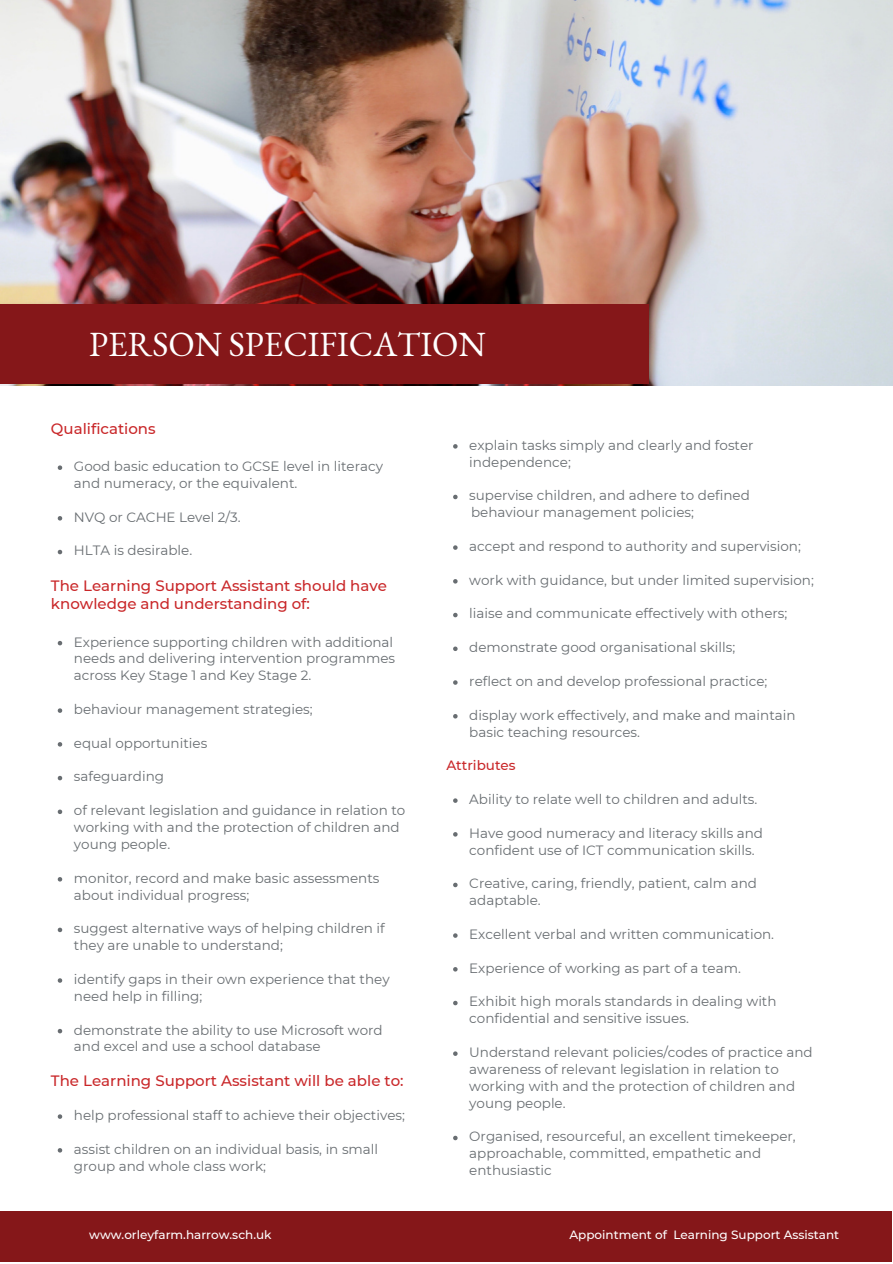
<style>
.page{position:relative;width:893px;height:1264px;background:#fff}
.page>*{position:absolute;margin:0;border:0;box-sizing:border-box;transform-origin:0 0}
.t1{font:34.5px "EB Garamond";color:#fff}
.t2{font:500 15px/18px "Montserrat";color:#c92729}
.t3{font:13.5px/16.8px "Montserrat";color:#686d71}
.t4{font:500 13.5px "Montserrat";color:#c92729}
.t5{font:500 12px "Montserrat";color:#fff}
</style>
<div class="page">
<div style="left:0;top:1211px;width:891px;height:50px;background:#851719"></div>
<img style="left:0;top:0;width:892px;height:386px">
<svg style="left:58px;top:465px;width:4px;height:5px"></svg>
<svg style="left:58px;top:516px;width:4px;height:4px"></svg>
<svg style="left:58px;top:550px;width:4px;height:4px"></svg>
<svg style="left:58px;top:641px;width:4px;height:4px"></svg>
<svg style="left:58px;top:708px;width:4px;height:5px"></svg>
<svg style="left:58px;top:742px;width:4px;height:4px"></svg>
<svg style="left:58px;top:775px;width:4px;height:5px"></svg>
<svg style="left:58px;top:809px;width:4px;height:5px"></svg>
<svg style="left:58px;top:877px;width:4px;height:4px"></svg>
<svg style="left:58px;top:927px;width:4px;height:5px"></svg>
<svg style="left:58px;top:978px;width:4px;height:4px"></svg>
<svg style="left:58px;top:1029px;width:4px;height:4px"></svg>
<svg style="left:58px;top:1114px;width:4px;height:4px"></svg>
<svg style="left:58px;top:1148px;width:4px;height:4px"></svg>
<svg style="left:453px;top:444px;width:4px;height:4px"></svg>
<svg style="left:453px;top:494px;width:4px;height:5px"></svg>
<svg style="left:453px;top:545px;width:4px;height:5px"></svg>
<svg style="left:453px;top:579px;width:4px;height:4px"></svg>
<svg style="left:453px;top:613px;width:4px;height:4px"></svg>
<svg style="left:453px;top:646px;width:4px;height:5px"></svg>
<svg style="left:453px;top:680px;width:4px;height:4px"></svg>
<svg style="left:453px;top:714px;width:4px;height:4px"></svg>
<svg style="left:453px;top:798px;width:4px;height:4px"></svg>
<svg style="left:453px;top:832px;width:4px;height:4px"></svg>
<svg style="left:453px;top:882px;width:4px;height:5px"></svg>
<svg style="left:453px;top:933px;width:4px;height:4px"></svg>
<svg style="left:453px;top:967px;width:4px;height:4px"></svg>
<svg style="left:453px;top:1000px;width:4px;height:5px"></svg>
<svg style="left:453px;top:1051px;width:4px;height:4px"></svg>
<svg style="left:453px;top:1135px;width:4px;height:5px"></svg>
<div style="left:0;top:305px;width:648px;height:79px;background:#851719"></div>
<h1 class="t1" style="left:89px;top:322px;width:398px">PERSON SPECIFICATION</h1>
<p class="t2" style="left:51px;top:419px;width:106px">Qualifications</p>
<p class="t3" style="left:74px;top:457px;width:310px">Good basic education to GCSE level in literacy and numeracy, or the equivalent.</p>
<p class="t3" style="left:74px;top:508px;width:168px">NVQ or CACHE Level 2/3.</p>
<p class="t3" style="left:74px;top:541px;width:120px">HLTA is desirable.</p>
<p class="t2" style="left:51px;top:576px;width:337px">The Learning Support Assistant should have knowledge and understanding of:</p>
<p class="t3" style="left:74px;top:633px;width:323px">Experience supporting children with additional needs and delivering intervention programmes across Key Stage 1 and Key Stage 2.</p>
<p class="t3" style="left:74px;top:700px;width:240px">behaviour management strategies;</p>
<p class="t3" style="left:74px;top:734px;width:135px">equal opportunities</p>
<p class="t3" style="left:74px;top:767px;width:92px">safeguarding</p>
<p class="t3" style="left:74px;top:801px;width:333px">of relevant legislation and guidance in relation to working with and the protection of children and young people.</p>
<p class="t3" style="left:74px;top:869px;width:307px">monitor, record and make basic assessments about individual progress;</p>
<p class="t3" style="left:74px;top:919px;width:312px">suggest alternative ways of helping children if they are unable to understand;</p>
<p class="t3" style="left:74px;top:970px;width:317px">identify gaps in their own experience that they need help in filling;</p>
<p class="t3" style="left:74px;top:1020px;width:310px">demonstrate the ability to use Microsoft word and excel and use a school database</p>
<p class="t2" style="left:51px;top:1071px;width:354px">The Learning Support Assistant will be able to:</p>
<p class="t3" style="left:74px;top:1106px;width:332px">help professional staff to achieve their objectives;</p>
<p class="t3" style="left:74px;top:1139px;width:306px">assist children on an individual basis, in small group and whole class work;</p>
<p class="t5" style="left:89px;top:1226px;width:184px">www.orleyfarm.harrow.sch.uk</p>
<p class="t3" style="left:469px;top:436px;width:286px">explain tasks simply and clearly and foster independence;</p>
<p class="t3" style="left:469px;top:486px;width:282px">supervise children, and adhere to defined</p>
<p class="t3" style="left:469px;top:537px;width:333px">accept and respond to authority and supervision;</p>
<p class="t3" style="left:469px;top:571px;width:346px">work with guidance, but under limited supervision;</p>
<p class="t3" style="left:469px;top:604px;width:319px">liaise and communicate effectively with others;</p>
<p class="t3" style="left:469px;top:638px;width:267px">demonstrate good organisational skills;</p>
<p class="t3" style="left:469px;top:672px;width:299px">reflect on and develop professional practice;</p>
<p class="t3" style="left:469px;top:706px;width:328px">display work effectively, and make and maintain basic teaching resources.</p>
<p class="t3" style="left:471px;top:503px;width:224px">behaviour management policies;</p>
<p class="t4" style="left:446px;top:756px;width:71px">Attributes</p>
<p class="t3" style="left:469px;top:790px;width:289px">Ability to relate well to children and adults.</p>
<p class="t3" style="left:469px;top:824px;width:295px">Have good numeracy and literacy skills and confident use of ICT communication skills.</p>
<p class="t3" style="left:469px;top:874px;width:289px">Creative, caring, friendly, patient, calm and adaptable.</p>
<p class="t3" style="left:469px;top:925px;width:306px">Excellent verbal and written communication.</p>
<p class="t3" style="left:469px;top:959px;width:273px">Experience of working as part of a team.</p>
<p class="t3" style="left:469px;top:992px;width:309px">Exhibit high morals standards in dealing with confidential and sensitive issues.</p>
<p class="t3" style="left:469px;top:1043px;width:345px">Understand relevant policies/codes of practice and awareness of relevant legislation in relation to working with and the protection of children and young people.</p>
<p class="t3" style="left:469px;top:1127px;width:328px">Organised, resourceful, an excellent timekeeper, approachable, committed, empathetic and enthusiastic</p>
<p class="t5" style="left:569px;top:1226px;width:271px">Appointment of Learning Support Assistant</p>
</div>
